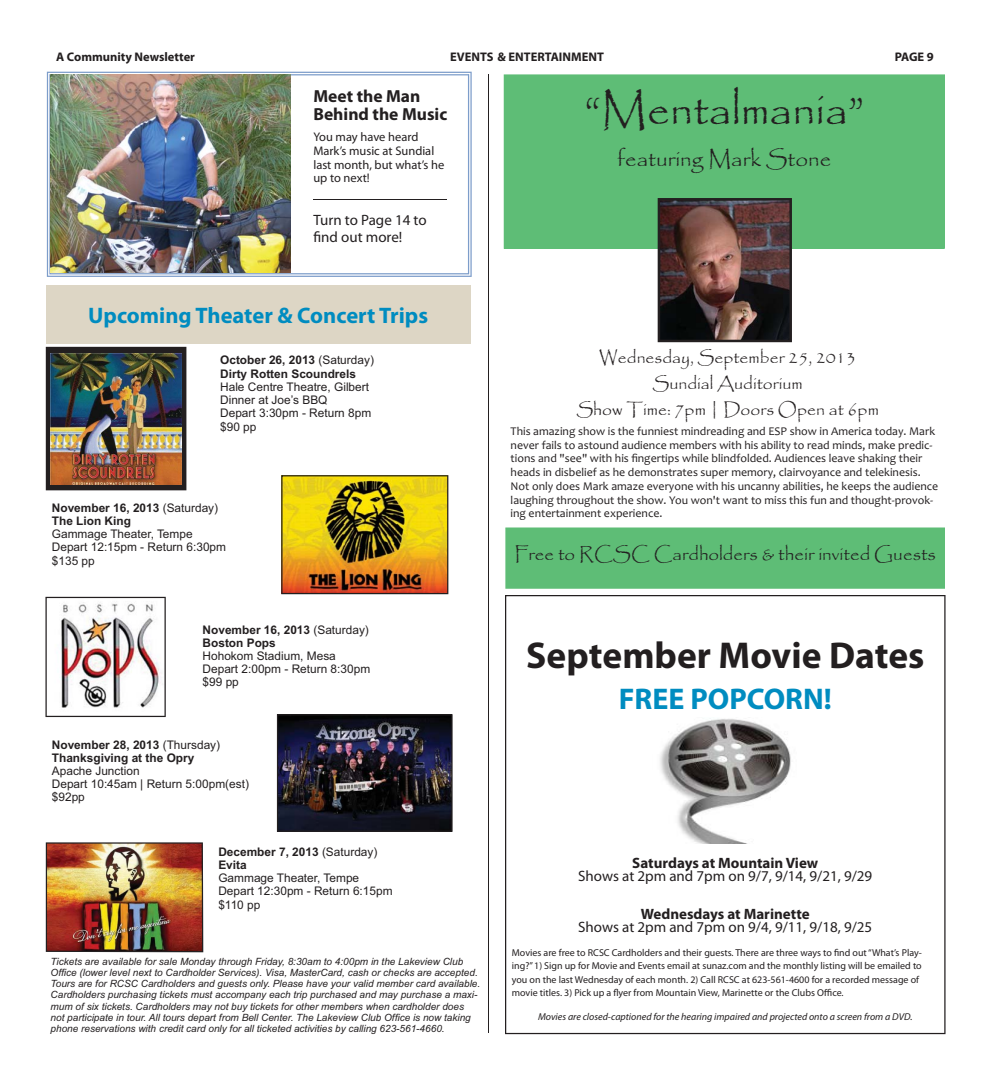
<style>
.page{position:relative;width:990px;height:1080px;background:#fff}
.page>*{position:absolute;margin:0;border:0;box-sizing:border-box;transform-origin:0 0}
.t1{font:45px "Papyrus";color:#231f20}
.t2{font:700 37.5px "Myriad Pro";color:#231f20}
.t3{font:700 30px "Myriad Pro";color:#008cc0}
.t4{font:700 22.5px "Myriad Pro";color:#008cc0}
.t5{font:22.5px "Papyrus";color:#231f20}
.t6{font:18.75px "Papyrus";color:#231f20}
.t7{font:17.5px/26.2px "Papyrus";color:#231f20;text-align:center}
.t8{font:700 17.5px/17.5px "Myriad Pro";color:#231f20}
.t9{font:15px/13.1px "Myriad Pro";color:#231f20;text-align:center}
.t10{font:12.5px/13.8px "Myriad Pro";color:#231f20}
.t11{font:700 12.5px "Myriad Pro";color:#231f20}
.t12{font:11.88px/13.1px "Arial";color:#231f20}
.t13{font:11.88px/13.8px "Candara";color:#231f20}
.t14{font:italic 10px/11.2px "Arial";color:#231f20}
.t15{font:10px/13.1px "Myriad Pro";color:#231f20}
.t16{font:italic 10px "Myriad Pro";color:#231f20}
.s1{font-weight:700}
</style>
<div class="page">
<div style="left:46px;top:285px;width:424px;height:59px;background:#ddd6c5"></div>
<svg style="left:505px;top:595px;width:441px;height:439px"></svg>
<img style="left:653px;top:717px;width:147px;height:126px">
<hr style="left:489px;top:74px;width:1px;height:959px;background:#231f20">
<img style="left:46px;top:842px;width:157px;height:110px">
<img style="left:46px;top:347px;width:140px;height:143px">
<img style="left:281px;top:475px;width:167px;height:119px">
<img style="left:45px;top:597px;width:121px;height:120px">
<img style="left:277px;top:714px;width:176px;height:118px">
<div style="left:504px;top:74px;width:441px;height:175px;background:#5ebd76"></div>
<img style="left:658px;top:198px;width:134px;height:144px">
<div style="left:505px;top:528px;width:440px;height:61px;background:#5ebd76"></div>
<svg style="left:47px;top:72px;width:425px;height:205px"></svg>
<svg style="left:49px;top:74px;width:420px;height:200px"></svg>
<img style="left:50px;top:74px;width:241px;height:199px">
<hr style="left:313px;top:200px;width:134px;height:1px;background:#231f20">
<p class="t11" style="left:56px;top:49px;width:140px">A Community Newsletter</p>
<p class="t11" style="left:450px;top:49px;width:155px">EVENTS &amp; ENTERTAINMENT</p>
<p class="t11" style="left:895px;top:49px;width:41px">PAGE 9</p>
<p class="t8" style="left:313px;top:88px;width:135px">Meet the Man<br>Behind the Music</p>
<p class="t10" style="left:313px;top:131px;width:133px">You may have heard<br>Mark’s music at Sundial last month, but what’s he up to next!</p>
<p class="t9" style="left:313px;top:213px;width:115px;line-height:17.5px;text-align:left">Turn to Page 14 to find out more!</p>
<p class="t4" style="left:88px;top:302px;width:341px">Upcoming Theater &amp; Concert Trips</p>
<p class="t12" style="left:220px;top:355px;width:155px"><span class="s1">October 26, 2013</span> (Saturday)<br><span class="s1">Dirty Rotten Scoundrels<br></span>Hale Centre Theatre, Gilbert<br>Dinner at Joe’s BBQ<br>Depart 3:30pm - Return 8pm $90 pp</p>
<p class="t12" style="left:52px;top:502px;width:176px"><span class="s1">November 16, 2013</span> (Saturday)<br><span class="s1">The Lion King<br></span>Gammage Theater, Tempe<br>Depart 12:15pm - Return 6:30pm $135 pp</p>
<p class="t12" style="left:203px;top:624px;width:169px"><span class="s1">November 16, 2013</span> (Saturday)<br><span class="s1">Boston Pops<br></span>Hohokom Stadium, Mesa<br>Depart 2:00pm - Return 8:30pm $99 pp</p>
<p class="t12" style="left:52px;top:739px;width:199px"><span class="s1">November 28, 2013</span> (Thursday)<br><span class="s1">Thanksgiving at the Opry<br></span>Apache Junction<br>Depart 10:45am | Return 5:00pm(est) $92pp</p>
<p class="t12" style="left:218px;top:847px;width:176px"><span class="s1">December 7, 2013</span> (Saturday)<br><span class="s1">Evita<br></span>Gammage Theater, Tempe<br>Depart 12:30pm - Return 6:15pm $110 pp</p>
<p class="t14" style="left:51px;top:957px;width:431px">Tickets are available for sale Monday through Friday, 8:30am to 4:00pm in the Lakeview Club Office (lower level next to Cardholder Services). Visa, MasterCard, cash or checks are accepted.<br>Tours are for RCSC Cardholders and guests only. Please have your valid member card available.<br>Cardholders purchasing tickets must accompany each trip purchased and may purchase a maxi&shy;mum of six tickets. Cardholders may not buy tickets for other members when cardholder does not participate in tour. All tours depart from Bell Center. The Lakeview Club Office is now taking phone reservations with credit card only for all ticketed activities by calling 623-561-4660.</p>
<p class="t1" style="left:584px;top:88px;width:281px">“Mentalmania”</p>
<p class="t5" style="left:617px;top:148px;width:215px">featuring Mark Stone</p>
<p class="t7" style="left:576px;top:345px;width:304px">Wednesday, September 25, 2013<br>Sundial Auditorium<br>Show Time: 7pm | Doors Open at 6pm</p>
<p class="t13" style="left:511px;top:425px;width:429px">This amazing show is the funniest mindreading and ESP show in America today. Mark never fails to astound audience members with his ability to read minds, make predic&shy;tions and "see" with his fingertips while blindfolded. Audiences leave shaking their heads in disbelief as he demonstrates super memory, clairvoyance and telekinesis.<br>Not only does Mark amaze everyone with his uncanny abilities, he keeps the audience laughing throughout the show. You won't want to miss this fun and thought-provok&shy;ing entertainment experience.</p>
<p class="t6" style="left:514px;top:545px;width:423px">Free to RCSC Cardholders &amp; their invited Guests</p>
<p class="t2" style="left:526px;top:633px;width:400px">September Movie Dates</p>
<p class="t3" style="left:619px;top:681px;width:215px">FREE POPCORN!</p>
<p class="t9" style="left:578px;top:858px;width:296px"><span class="s1">Saturdays at Mountain View<br></span>Shows at 2pm and 7pm on 9/7, 9/14, 9/21, 9/29</p>
<p class="t9" style="left:578px;top:909px;width:296px"><span class="s1">Wednesdays at Marinette<br></span>Shows at 2pm and 7pm on 9/4, 9/11, 9/18, 9/25</p>
<p class="t15" style="left:512px;top:947px;width:412px">Movies are free to RCSC Cardholders and their guests. There are three ways to find out “What’s Play&shy;ing?” 1) Sign up for Movie and Events email at sunaz.com and the monthly listing will be emailed to you on the last Wednesday of each month. 2) Call RCSC at 623-561-4600 for a recorded message of movie titles. 3) Pick up a flyer from Mountain View, Marinette or the Clubs Office.</p>
<p class="t16" style="left:538px;top:1013px;width:376px">Movies are closed-captioned for the hearing impaired and projected onto a screen from a DVD.</p>
</div>
